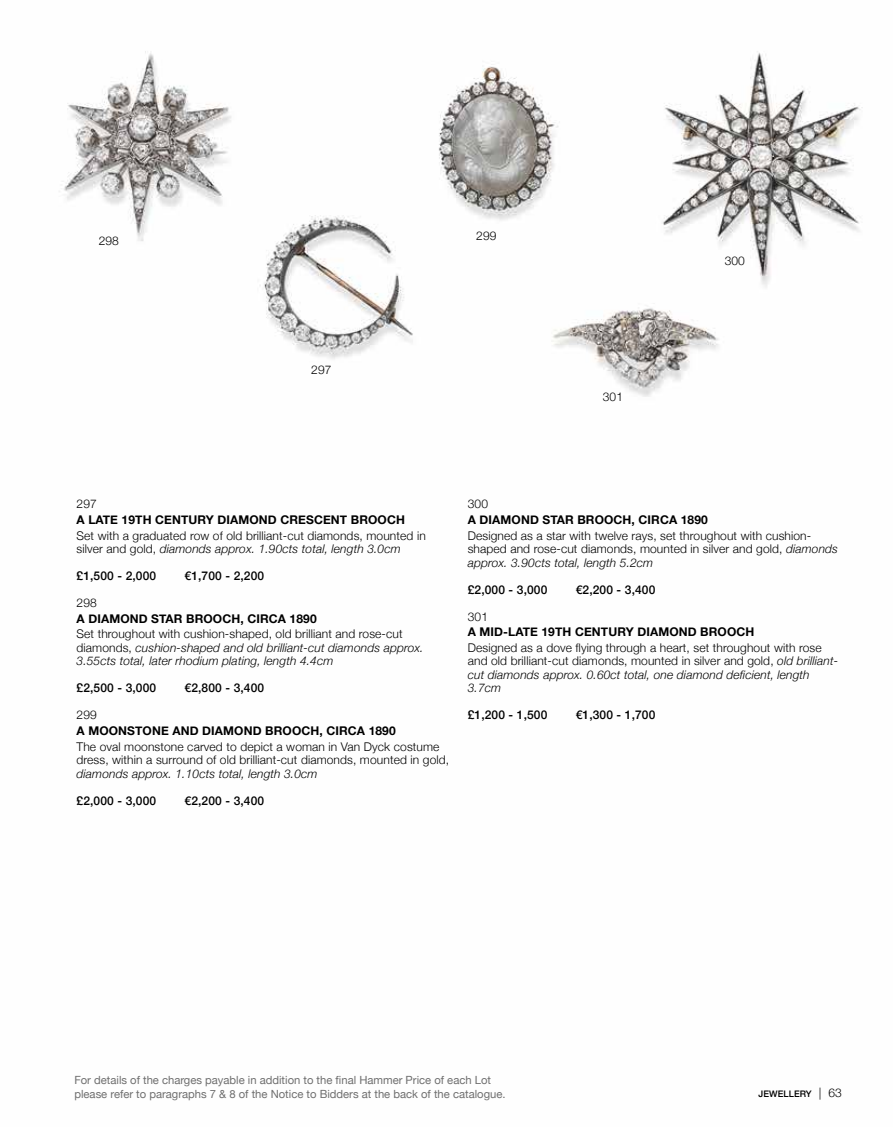
<style>
.page{position:relative;width:893px;height:1127px;background:#fff}
.page>*{position:absolute;margin:0;border:0;box-sizing:border-box;transform-origin:0 0}
.t1{font:300 12px/13.5px "Helvetica Neue";letter-spacing:.01em;color:#000}
.t2{font:italic 300 12px/13.5px "Helvetica Neue";letter-spacing:.01em;color:#000}
.t3{font:700 12px "Helvetica Neue";letter-spacing:.01em;color:#000}
.t4{font:500 12px "Helvetica Neue";letter-spacing:.01em;color:#000}
.t5{font:11.25px/13.5px "Helvetica Neue";color:#6f6f6f}
.t6{font:500 9px "Helvetica Neue";letter-spacing:.01em;color:#000}
.s1{font-style:italic}
.s2{font-style:normal}
.s3{font-weight:300;font-size:12px}
</style>
<div class="page">
<img style="left:59px;top:51px;width:804px;height:346px">
<p class="t1" style="left:99px;top:233px;width:22px">298</p>
<p class="t1" style="left:476px;top:228px;width:22px">299</p>
<p class="t1" style="left:725px;top:253px;width:22px">300</p>
<p class="t1" style="left:311px;top:362px;width:22px">297</p>
<p class="t1" style="left:603px;top:389px;width:22px">301</p>
<p class="t1" style="left:77px;top:496px;width:22px">297</p>
<p class="t3" style="left:77px;top:510px;width:330px">A LATE 19TH CENTURY DIAMOND CRESCENT BROOCH</p>
<p class="t1" style="left:77px;top:528px;width:351px">Set with a graduated row of old brilliant-cut diamonds, mounted in silver and gold, <span class="s1">diamonds approx. 1.90cts total, length 3.0cm</span></p>
<p class="t4" style="left:77px;top:566px;width:81px">£1,500 - 2,000</p>
<p class="t4" style="left:185px;top:566px;width:81px">€1,700 - 2,200</p>
<p class="t1" style="left:77px;top:595px;width:22px">298</p>
<p class="t3" style="left:77px;top:609px;width:242px">A DIAMOND STAR BROOCH, CIRCA 1890</p>
<p class="t2" style="left:77px;top:626px;width:349px"><span class="s2">Set throughout with cushion-shaped, old brilliant and rose-cut diamonds,</span> cushion-shaped and old brilliant-cut diamonds approx.<br>3.55cts total, later rhodium plating, length 4.4cm</p>
<p class="t4" style="left:77px;top:678px;width:81px">£2,500 - 3,000</p>
<p class="t4" style="left:185px;top:678px;width:81px">€2,800 - 3,400</p>
<p class="t1" style="left:77px;top:707px;width:22px">299</p>
<p class="t3" style="left:77px;top:721px;width:321px">A MOONSTONE AND DIAMOND BROOCH, CIRCA 1890</p>
<p class="t1" style="left:77px;top:739px;width:374px">The oval moonstone carved to depict a woman in Van Dyck costume dress, within a surround of old brilliant-cut diamonds, mounted in gold,</p>
<p class="t2" style="left:77px;top:766px;width:243px">diamonds approx. 1.10cts total, length 3.0cm</p>
<p class="t4" style="left:77px;top:791px;width:81px">£2,000 - 3,000</p>
<p class="t4" style="left:185px;top:791px;width:81px">€2,200 - 3,400</p>
<p class="t1" style="left:468px;top:496px;width:22px">300</p>
<p class="t3" style="left:468px;top:510px;width:242px">A DIAMOND STAR BROOCH, CIRCA 1890</p>
<p class="t1" style="left:468px;top:528px;width:372px">Designed as a star with twelve rays, set throughout with cushion&shy;shaped and rose-cut diamonds, mounted in silver and gold, <span class="s1">diamonds approx. 3.90cts total, length 5.2cm</span></p>
<p class="t4" style="left:468px;top:580px;width:81px">£2,000 - 3,000</p>
<p class="t4" style="left:576px;top:580px;width:81px">€2,200 - 3,400</p>
<p class="t1" style="left:468px;top:609px;width:22px">301</p>
<p class="t3" style="left:468px;top:622px;width:288px">A MID-LATE 19TH CENTURY DIAMOND BROOCH</p>
<p class="t1" style="left:468px;top:640px;width:372px">Designed as a dove flying through a heart, set throughout with rose and old brilliant-cut diamonds, mounted in silver and gold, <span class="s1">old brilliant&shy;cut diamonds approx. 0.60ct total, one diamond deficient, length 3.7cm</span></p>
<p class="t4" style="left:468px;top:705px;width:81px">£1,200 - 1,500</p>
<p class="t4" style="left:576px;top:705px;width:81px">€1,300 - 1,700</p>
<p class="t5" style="left:74px;top:1074px;width:433px">For details of the charges payable in addition to the final Hammer Price of each Lot please refer to paragraphs 7 &amp; 8 of the Notice to Bidders at the back of the catalogue.</p>
<p class="t6" style="left:759px;top:1087px;width:85px">JEWELLERY <span class="s3">| 63</span></p>
</div>
